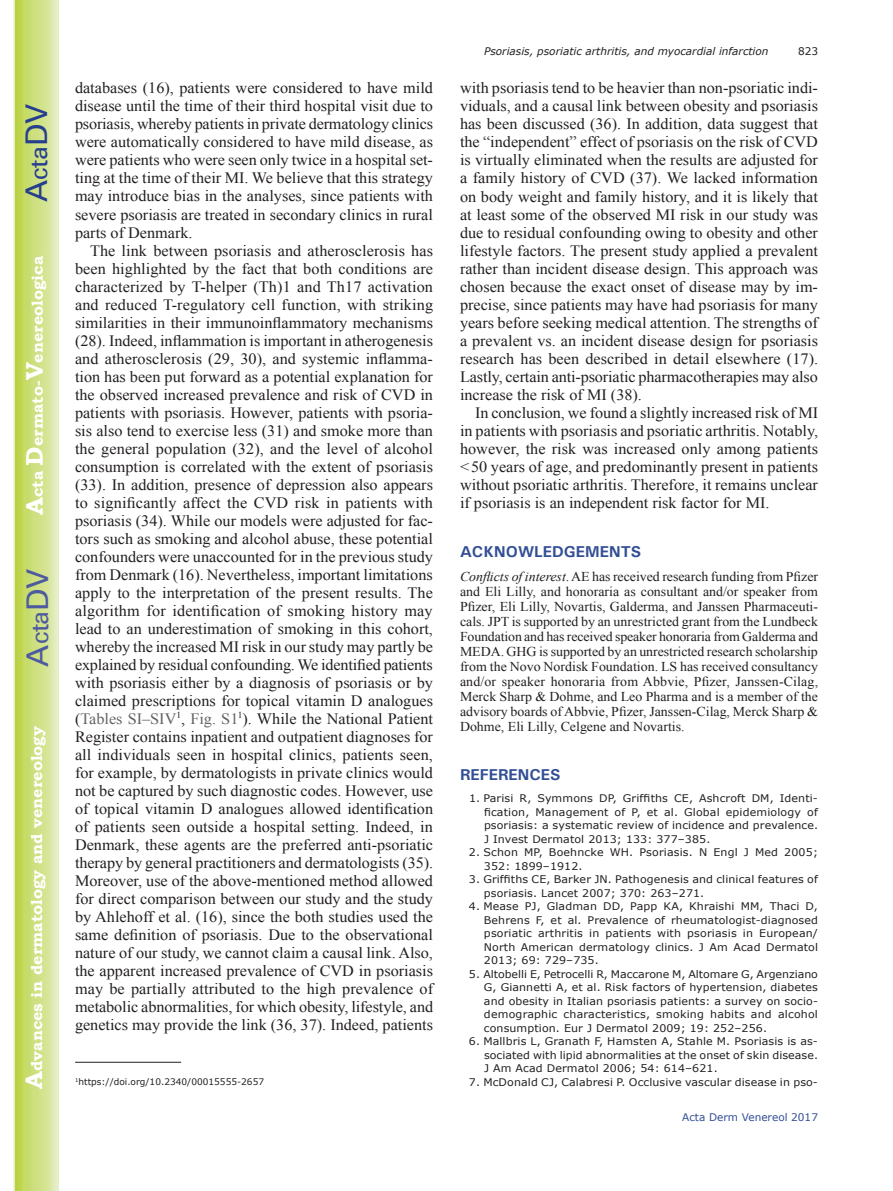
<style>
.page{position:relative;width:893px;height:1191px;background:#fff}
.page>*{position:absolute;margin:0;border:0;box-sizing:border-box;transform-origin:0 0}
.t1{font:30px "Univers";color:#4d5a9e}
.t2{font:30px "Univers";color:#253f8e}
.t3{font:15.75px/18px "Times New Roman";color:#231f20;text-align:justify}
.t4{font:700 15.75px "Bookman Old Style";color:#fff}
.t5{font:700 15.75px "Univers";color:#324f95}
.t6{font:13.5px/15px "Times New Roman";color:#231f20;text-align:justify}
.t7{font:10.5px/13.5px "Verdana";letter-spacing:.01em;color:#231f20;text-align:justify;scale:1.05 1}
.t8{font:italic 10.5px "Verdana";color:#231f20}
.t9{font:10.5px "Verdana";color:#324f95}
.t10{font:10.5px "Verdana";letter-spacing:.01em;color:#231f20}
.t11{font:9px "Verdana";color:#231f20}
.s1{font-size:24px}
.s2{color:#636366}
.s3{font-style:italic}
</style>
<div class="page">
<svg style="left:14px;top:0;width:45px;height:1191px;background:#cfe084"></svg>
<hr style="left:75px;top:1061px;width:106px;height:1px;background:#231f20">
<h1 class="t2" style="left:19px;top:202px;width:100px;rotate:-90deg">A<span class="s1">cta</span>DV</h1>
<p class="t4" style="left:28px;top:515px;width:260px;rotate:-90deg"><span class="s1">A</span>cta <span class="s1">D</span>ermato-<span class="s1">V</span>enereologica</p>
<h1 class="t1" style="left:20px;top:666px;width:100px;rotate:-90deg">A<span class="s1">cta</span>DV</h1>
<p class="t4" style="left:27px;top:1088px;width:364px;rotate:-90deg"><span class="s1">A</span>dvances in dermatology and venereology</p>
<p class="t3" style="left:75px;top:79px;width:360px">databases (16), patients were considered to have mild disease until the time of their third hospital visit due to psoriasis, whereby patients in private dermatology clinics were automatically considered to have mild disease, as were patients who were seen only twice in a hospital set&shy;ting at the time of their MI. We believe that this strategy may introduce bias in the analyses, since patients with severe psoriasis are treated in secondary clinics in rural parts of Denmark.</p>
<p class="t3" style="left:75px;top:241px;width:360px;text-indent:15px">The link between psoriasis and atherosclerosis has been highlighted by the fact that both conditions are characterized by T-helper (Th)1 and Th17 activation and reduced T-regulatory cell function, with striking similarities in their immunoinflammatory mechanisms (28). Indeed, inflammation is important in atherogenesis and atherosclerosis (29, 30), and systemic inflamma&shy;tion has been put forward as a potential explanation for the observed increased prevalence and risk of CVD in patients with psoriasis. However, patients with psoria&shy;sis also tend to exercise less (31) and smoke more than the general population (32), and the level of alcohol consumption is correlated with the extent of psoriasis (33). In addition, presence of depression also appears to significantly affect the CVD risk in patients with psoriasis (34). While our models were adjusted for fac&shy;tors such as smoking and alcohol abuse, these potential confounders were unaccounted for in the previous study from Denmark (16). Nevertheless, important limitations apply to the interpretation of the present results. The algorithm for identification of smoking history may lead to an underestimation of smoking in this cohort, whereby the increased MI risk in our study may partly be explained by residual confounding. We identified patients with psoriasis either by a diagnosis of psoriasis or by claimed prescriptions for topical vitamin D analogues (<span class="s2">Tables SI–SIV</span><sup>1</sup>, <span class="s2">Fig. S1</span><sup>1</sup>). While the National Patient Register contains inpatient and outpatient diagnoses for all individuals seen in hospital clinics, patients seen, for example, by dermatologists in private clinics would not be captured by such diagnostic codes. However, use of topical vitamin D analogues allowed identification of patients seen outside a hospital setting. Indeed, in Denmark, these agents are the preferred anti-psoriatic therapy by general practitioners and dermatologists (35).<br>Moreover, use of the above-mentioned method allowed for direct comparison between our study and the study by Ahlehoff et al. (16), since the both studies used the same definition of psoriasis. Due to the observational nature of our study, we cannot claim a causal link. Also, the apparent increased prevalence of CVD in psoriasis may be partially attributed to the high prevalence of metabolic abnormalities, for which obesity, lifestyle, and genetics may provide the link (36, 37). Indeed, patients</p>
<p class="t11" style="left:75px;top:1075px;width:190px"><sup>1</sup>https://doi.org/10.2340/00015555-2657</p>
<p class="t8" style="left:484px;top:44px;width:286px">Psoriasis, psoriatic arthritis, and myocardial infarction</p>
<p class="t10" style="left:798px;top:44px;width:22px">823</p>
<p class="t3" style="left:460px;top:79px;width:360px">with psoriasis tend to be heavier than non-psoriatic indi&shy;viduals, and a causal link between obesity and psoriasis has been discussed (36). In addition, data suggest that the “independent” effect of psoriasis on the risk of CVD is virtually eliminated when the results are adjusted for a family history of CVD (37). We lacked information on body weight and family history, and it is likely that at least some of the observed MI risk in our study was due to residual confounding owing to obesity and other lifestyle factors. The present study applied a prevalent rather than incident disease design. This approach was chosen because the exact onset of disease may by im&shy;precise, since patients may have had psoriasis for many years before seeking medical attention. The strengths of a prevalent vs. an incident disease design for psoriasis research has been described in detail elsewhere (17).<br>Lastly, certain anti-psoriatic pharmacotherapies may also increase the risk of MI (38).</p>
<p class="t3" style="left:460px;top:403px;width:360px;text-indent:15px">In conclusion, we found a slightly increased risk of MI in patients with psoriasis and psoriatic arthritis. Notably, however, the risk was increased only among patients &lt;50 years of age, and predominantly present in patients without psoriatic arthritis. Therefore, it remains unclear if psoriasis is an independent risk factor for MI.</p>
<p class="t5" style="left:460px;top:541px;width:183px">ACKNOWLEDGEMENTS</p>
<p class="t6" style="left:460px;top:568px;width:360px"><span class="s3">Conflicts of interest</span>. AE has received research funding from Pfizer and Eli Lilly, and honoraria as consultant and/or speaker from Pfizer, Eli Lilly, Novartis, Galderma, and Janssen Pharmaceuti&shy;cals. JPT is supported by an unrestricted grant from the Lundbeck Foundation and has received speaker honoraria from Galderma and MEDA. GHG is supported by an unrestricted research scholarship from the Novo Nordisk Foundation. LS has received consultancy and/or speaker honoraria from Abbvie, Pfizer, Janssen-Cilag, Merck Sharp &amp; Dohme, and Leo Pharma and is a member of the advisory boards of Abbvie, Pfizer, Janssen-Cilag, Merck Sharp &amp; Dohme, Eli Lilly, Celgene and Novartis.</p>
<p class="t5" style="left:460px;top:764px;width:102px">REFERENCES</p>
<p class="t7" style="left:484px;top:791px;width:320px;text-indent:-15px">1. Parisi R, Symmons DP, Griffiths CE, Ashcroft DM, Identi&shy;fication, Management of P, et al. Global epidemiology of psoriasis: a systematic review of incidence and prevalence.<br>J Invest Dermatol 2013; 133: 377–385.</p>
<p class="t7" style="left:484px;top:845px;width:320px;text-indent:-15px">2. Schon MP, Boehncke WH. Psoriasis. N Engl J Med 2005;<br>352: 1899–1912.</p>
<p class="t7" style="left:484px;top:872px;width:320px;text-indent:-15px">3. Griffiths CE, Barker JN. Pathogenesis and clinical features of psoriasis. Lancet 2007; 370: 263–271.</p>
<p class="t7" style="left:484px;top:899px;width:320px;text-indent:-15px">4. Mease PJ, Gladman DD, Papp KA, Khraishi MM, Thaci D, Behrens F, et al. Prevalence of rheumatologist-diagnosed psoriatic arthritis in patients with psoriasis in European/ North American dermatology clinics. J Am Acad Dermatol 2013; 69: 729–735.</p>
<p class="t7" style="left:484px;top:967px;width:320px;text-indent:-15px">5. Altobelli E, Petrocelli R, Maccarone M, Altomare G, Argenziano G, Giannetti A, et al. Risk factors of hypertension, diabetes and obesity in Italian psoriasis patients: a survey on socio&shy;demographic characteristics, smoking habits and alcohol consumption. Eur J Dermatol 2009; 19: 252–256.</p>
<p class="t7" style="left:484px;top:1034px;width:320px;text-indent:-15px">6. Mallbris L, Granath F, Hamsten A, Stahle M. Psoriasis is as&shy;sociated with lipid abnormalities at the onset of skin disease.<br>J Am Acad Dermatol 2006; 54: 614–621.</p>
<p class="t7" style="left:469px;top:1075px;width:334px">7. McDonald CJ, Calabresi P. Occlusive vascular disease in pso-</p>
<p class="t9" style="left:682px;top:1110px;width:137px">Acta Derm Venereol 2017</p>
</div>
